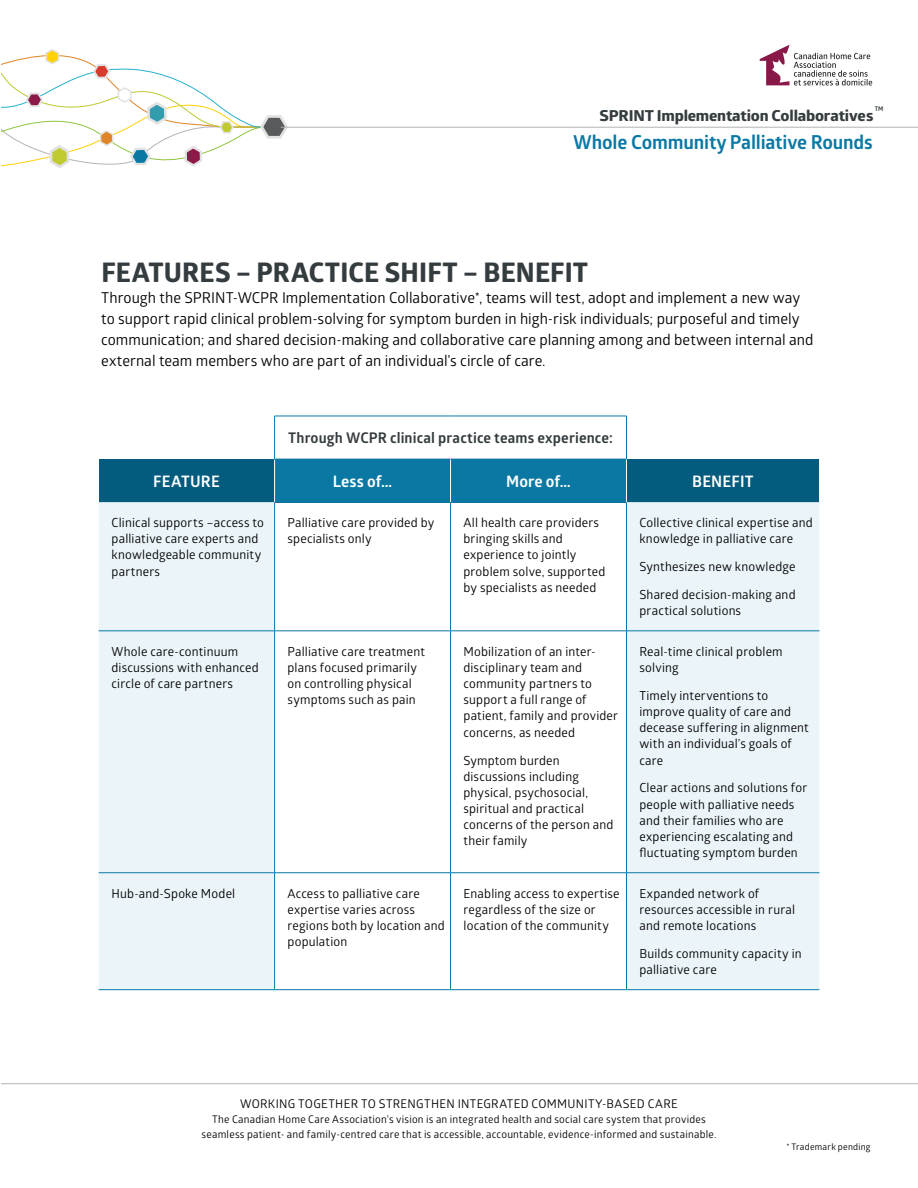
<style>
.page{position:relative;width:918px;height:1188px;background:#fff}
.page>*{position:absolute;margin:0;border:0;box-sizing:border-box;transform-origin:0 0}
.t1{font:700 27px "Globerx";letter-spacing:.005em;color:#353c3f}
.t2{font:700 19.35px "Glober";letter-spacing:-.01em;color:#0a78a4}
.t3{font:700 15.9px "Glober";letter-spacing:.01em;color:#fff}
.t4{font:700 15.15px "Globerx";letter-spacing:-.01em;color:#353c3f;scale:1.08 1}
.t5{font:15px/21px "Glober";color:#000}
.t6{font:700 14.7px "Glober";letter-spacing:.01em;color:#353c3f}
.t7{font:12.45px/16.2px "Glober";letter-spacing:.015em;color:#000}
.t8{font:12px "Glober";letter-spacing:.025em;color:#000}
.t9{font:10.5px/15px "Glober";letter-spacing:.02em;color:#000;text-align:center}
.t10{font:9px "Glober";letter-spacing:.025em;color:#000}
.t11{font:700 6.3px "Glober";color:#353c3f}
</style>
<div class="page">
<hr style="left:1px;top:1083px;width:917px;height:1px;background:#b4b4b4">
<div style="left:99px;top:459px;width:176px;height:43px;background:#035b7d"></div>
<div style="left:275px;top:459px;width:176px;height:43px;background:#0a78a3"></div>
<div style="left:451px;top:459px;width:175px;height:43px;background:#0a78a3"></div>
<div style="left:626px;top:459px;width:193px;height:43px;background:#035b7d"></div>
<svg style="left:99px;top:502px;width:720px;height:487px;fill:#ebf4f8"></svg>
<hr style="left:274px;top:502px;width:1px;height:129px;background:#0a78a3">
<hr style="left:99px;top:631px;width:176px;height:1px;background:#0a78a3">
<hr style="left:275px;top:631px;width:176px;height:1px;background:#0a78a3">
<hr style="left:274px;top:631px;width:1px;height:242px;background:#0a78a3">
<hr style="left:99px;top:872px;width:176px;height:1px;background:#0a78a3">
<hr style="left:275px;top:872px;width:176px;height:1px;background:#0a78a3">
<hr style="left:274px;top:873px;width:1px;height:116px;background:#0a78a3">
<hr style="left:99px;top:989px;width:176px;height:1px;background:#0a78a3">
<hr style="left:275px;top:989px;width:176px;height:1px;background:#0a78a3">
<hr style="left:274px;top:459px;width:1px;height:43px;background:#fff">
<hr style="left:626px;top:631px;width:193px;height:1px;background:#0a78a3">
<hr style="left:626px;top:872px;width:193px;height:1px;background:#0a78a3">
<hr style="left:626px;top:989px;width:193px;height:1px;background:#0a78a3">
<hr style="left:274px;top:416px;width:177px;height:1px;background:#0a78a3">
<hr style="left:451px;top:416px;width:176px;height:1px;background:#0a78a3">
<hr style="left:274px;top:459px;width:177px;height:1px;background:#0a78a3">
<hr style="left:274px;top:416px;width:1px;height:43px;background:#0a78a3">
<hr style="left:626px;top:416px;width:1px;height:43px;background:#0a78a3">
<hr style="left:450px;top:502px;width:1px;height:129px;background:#0a78a3">
<hr style="left:626px;top:502px;width:1px;height:129px;background:#0a78a3">
<hr style="left:451px;top:631px;width:175px;height:1px;background:#0a78a3">
<hr style="left:450px;top:631px;width:1px;height:242px;background:#0a78a3">
<hr style="left:626px;top:631px;width:1px;height:242px;background:#0a78a3">
<hr style="left:451px;top:872px;width:175px;height:1px;background:#0a78a3">
<hr style="left:450px;top:873px;width:1px;height:116px;background:#0a78a3">
<hr style="left:626px;top:873px;width:1px;height:116px;background:#0a78a3">
<hr style="left:451px;top:989px;width:175px;height:1px;background:#0a78a3">
<hr style="left:450px;top:459px;width:1px;height:43px;background:#fff">
<hr style="left:626px;top:459px;width:1px;height:43px;background:#fff">
<svg style="left:760px;top:45px;width:112px;height:40px"></svg>
<svg style="left:1px;top:49px;width:289px;height:119px"></svg>
<hr style="left:281px;top:127px;width:637px;height:1px;background:#b3b4b4">
<p class="t11" style="left:875px;top:105px;width:10px">TM</p>
<p class="t4" style="left:600px;top:104px;width:255px">SPRINT Implementation Collaboratives</p>
<h2 class="t2" style="left:573px;top:129px;width:301px">Whole Community Palliative Rounds</h2>
<h1 class="t1" style="left:101px;top:252px;width:488px">FEATURES – PRACTICE SHIFT – BENEFIT</h1>
<p class="t5" style="left:101px;top:286px;width:714px">Through the SPRINT-WCPR Implementation Collaborative*, teams will test, adopt and implement a new way to support rapid clinical problem-solving for symptom burden in high-risk individuals; purposeful and timely communication; and shared decision-making and collaborative care planning among and between internal and external team members who are part of an individual’s circle of care.</p>
<p class="t6" style="left:288px;top:427px;width:326px">Through WCPR clinical practice teams experience:</p>
<p class="t3" style="left:153px;top:470px;width:68px">FEATURE</p>
<p class="t3" style="left:333px;top:470px;width:61px">Less of…</p>
<p class="t3" style="left:506px;top:470px;width:66px">More of…</p>
<p class="t3" style="left:692px;top:470px;width:63px">BENEFIT</p>
<p class="t7" style="left:112px;top:514px;width:154px">Clinical supports –access to palliative care experts and knowledgeable community partners</p>
<p class="t7" style="left:288px;top:514px;width:148px">Palliative care provided by specialists only</p>
<p class="t7" style="left:463px;top:514px;width:143px">All health care providers bringing skills and experience to jointly problem solve, supported by specialists as needed</p>
<p class="t7" style="left:639px;top:514px;width:175px">Collective clinical expertise and knowledge in palliative care</p>
<p class="t7" style="left:639px;top:558px;width:158px">Synthesizes new knowledge</p>
<p class="t7" style="left:639px;top:586px;width:158px">Shared decision-making and practical solutions</p>
<p class="t7" style="left:112px;top:643px;width:149px">Whole care-continuum discussions with enhanced circle of care partners</p>
<p class="t7" style="left:288px;top:643px;width:139px">Palliative care treatment plans focused primarily on controlling physical symptoms such as pain</p>
<p class="t7" style="left:463px;top:643px;width:156px">Mobilization of an inter&shy;disciplinary team and community partners to support a full range of patient, family and provider concerns, as needed</p>
<p class="t7" style="left:464px;top:752px;width:152px">Symptom burden discussions including physical, psychosocial, spiritual and practical concerns of the person and their family</p>
<p class="t7" style="left:639px;top:643px;width:145px">Real-time clinical problem solving</p>
<p class="t7" style="left:639px;top:687px;width:171px">Timely interventions to improve quality of care and decease suffering in alignment with an individual’s goals of care</p>
<p class="t7" style="left:639px;top:779px;width:169px">Clear actions and solutions for people with palliative needs and their families who are experiencing escalating and fluctuating symptom burden</p>
<p class="t7" style="left:112px;top:885px;width:125px">Hub-and-Spoke Model</p>
<p class="t7" style="left:288px;top:885px;width:159px">Access to palliative care expertise varies across regions both by location and population</p>
<p class="t7" style="left:463px;top:885px;width:158px">Enabling access to expertise regardless of the size or location of the community</p>
<p class="t7" style="left:639px;top:885px;width:157px">Expanded network of resources accessible in rural and remote locations</p>
<p class="t7" style="left:639px;top:945px;width:164px">Builds community capacity in palliative care</p>
<p class="t8" style="left:240px;top:1096px;width:439px">WORKING TOGETHER TO STRENGTHEN INTEGRATED COMMUNITY-BASED CARE</p>
<p class="t9" style="left:202px;top:1112px;width:516px">The Canadian Home Care Association’s vision is an integrated health and social care system that provides seamless patient- and family-centred care that is accessible, accountable, evidence-informed and sustainable.</p>
<p class="t10" style="left:786px;top:1141px;width:86px">* Trademark pending</p>
</div>
